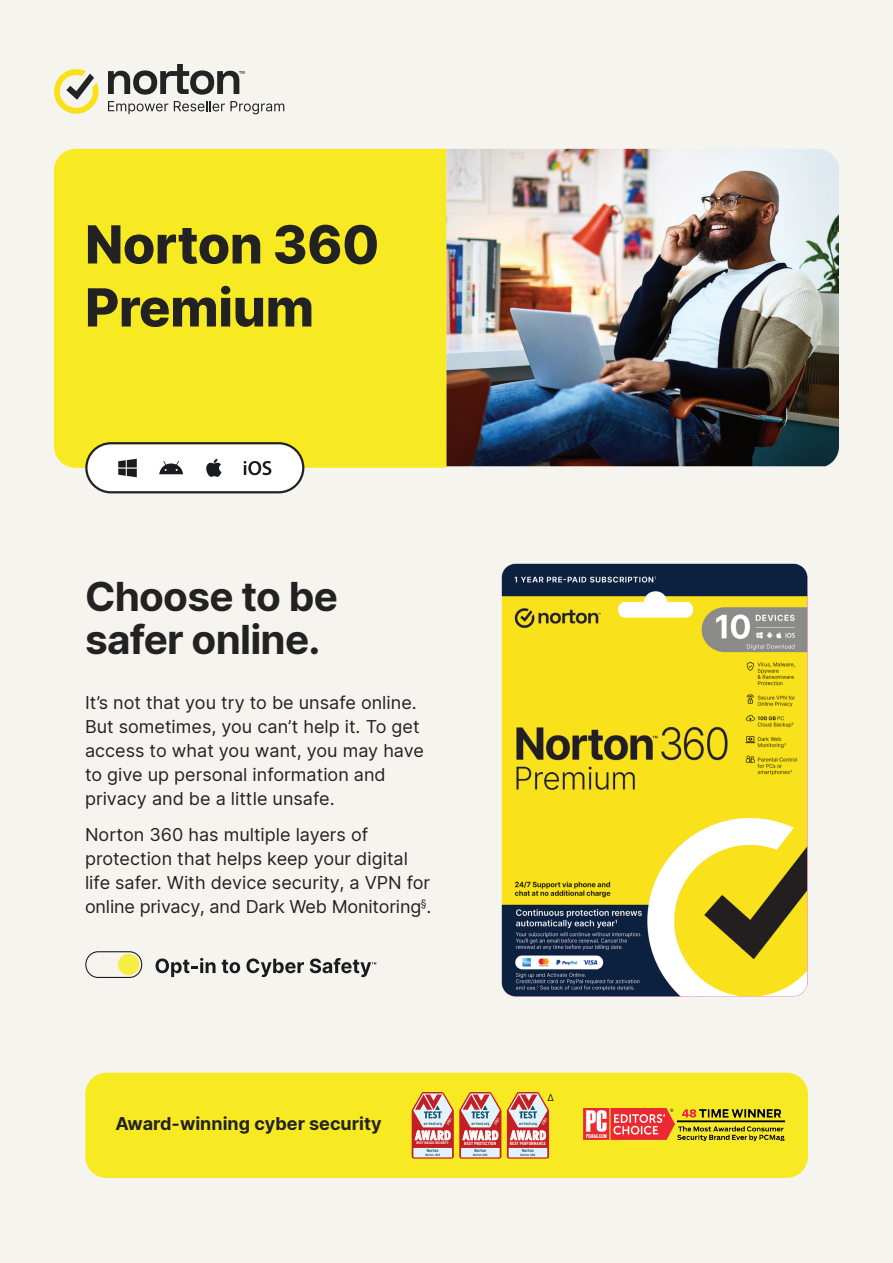
<style>
.page{position:relative;width:893px;height:1263px;background:#f5f4ef}
.page>*{position:absolute;margin:0;border:0;box-sizing:border-box;transform-origin:0 0}
.t1{font:800 52.5px/63px "Inter";letter-spacing:-.01em;color:#222}
.t2{font:700 40.5px/42.6px "Inter";letter-spacing:-.02em;color:#222}
.t3{font:18px/24px "Inter";color:#222}
.t4{font:700 18px "Inter";color:#222}
.t5{font:700 12.9px "Interstate Condensed";letter-spacing:.01em;color:#fff}
.t6{font:9.6px "Inter";color:#222}
.t7{font:700 4.5px "Interstate Condensed";letter-spacing:.01em;color:#fff}
.t8{font:700 4.35px "Interstate Condensed";letter-spacing:.01em;color:#0e506e}
.t9{font:700 4.05px "Interstate Condensed";color:#0e506e}
.t10{font:700 3.6px "Interstate Condensed";letter-spacing:.005em;color:#fff}
.t11{font:700 3.3px "Interstate Condensed";letter-spacing:.01em;color:#0e506e}
</style>
<div class="page">
<svg style="left:54px;top:69px;width:45px;height:45px"></svg>
<svg style="left:108px;top:64px;width:137px;height:31px"></svg>
<svg style="left:108px;top:101px;width:60px;height:13px"></svg>
<svg style="left:174px;top:101px;width:110px;height:13px"></svg>
<div style="left:54px;top:149px;width:392px;height:319px;background:#f8ea22"></div>
<img style="left:446px;top:149px;width:393px;height:317px">
<div style="left:86px;top:443px;width:217px;height:49px;background:#fff;border-radius:25px"></div>
<div style="left:85px;top:442px;width:219px;height:51px;border:2px solid #222;border-radius:25px"></div>
<svg style="left:206px;top:459px;width:16px;height:18px"></svg>
<svg style="left:118px;top:459px;width:19px;height:18px"></svg>
<svg style="left:244px;top:461px;width:27px;height:14px"></svg>
<svg style="left:159px;top:461px;width:24px;height:13px"></svg>
<img style="left:502px;top:563px;width:306px;height:433px">
<svg style="left:85px;top:951px;width:57px;height:27px"></svg>
<svg style="left:156px;top:958px;width:59px;height:19px"></svg>
<svg style="left:222px;top:960px;width:18px;height:13px"></svg>
<svg style="left:246px;top:958px;width:58px;height:19px"></svg>
<svg style="left:310px;top:958px;width:66px;height:19px"></svg>
<div style="left:85px;top:1073px;width:723px;height:105px;background:#f8ea22;border-radius:21px"></div>
<img style="left:583px;top:1109px;width:203px;height:33px">
<svg style="left:412px;top:1092px;width:89px;height:66px;background:#d49884"></svg>
<svg style="left:507px;top:1092px;width:42px;height:66px;background:#d2928a"></svg>
<h1 class="t1" style="left:85px;top:212px;width:296px">Norton 360<br>Premium</h1>
<h2 class="t2" style="left:85px;top:574px;width:254px">Choose to be safer online.</h2>
<p class="t3" style="left:85px;top:690px;width:340px">It’s not that you try to be unsafe online.<br>But sometimes, you can’t help it. To get access to what you want, you may have to give up personal information and privacy and be a little unsafe.</p>
<p class="t3" style="left:85px;top:822px;width:348px">Norton 360 has multiple layers of protection that helps keep your digital life safer. With device security, a VPN for online privacy, and Dark Web Monitoring<sup>§</sup>.</p>
<p class="t4" style="left:115px;top:1111px;width:268px">Award-winning cyber security</p>
<p class="t6" style="left:548px;top:1091px;width:8px">∆</p>
<p class="t10" style="left:446px;top:1123px;width:8px;rotate:-58deg">2021</p>
<p class="t10" style="left:493px;top:1123px;width:8px;rotate:-58deg">2021</p>
<p class="t9" style="left:424px;top:1121px;width:20px">av-test.org</p>
<p class="t10" style="left:416px;top:1141px;width:34px">BEST MACOS SECURITY</p>
<p class="t9" style="left:472px;top:1121px;width:20px">av-test.org</p>
<p class="t7" style="left:464px;top:1141px;width:33px">BEST PROTECTION</p>
<p class="t5" style="left:415px;top:1128px;width:37px">AWARD</p>
<p class="t5" style="left:417px;top:1128px;width:83px">AWARD AWARD</p>
<p class="t10" style="left:541px;top:1123px;width:8px;rotate:-58deg">2021</p>
<p class="t9" style="left:519px;top:1121px;width:20px">av-test.org</p>
<p class="t7" style="left:510px;top:1140px;width:38px">BEST PERFORMANCE</p>
<p class="t5" style="left:510px;top:1128px;width:37px">AWARD</p>
<p class="t8" style="left:427px;top:1148px;width:13px">Norton</p>
<p class="t11" style="left:425px;top:1153px;width:16px">Norton 360</p>
<p class="t8" style="left:474px;top:1148px;width:13px">Norton</p>
<p class="t11" style="left:473px;top:1153px;width:16px">Norton 360</p>
<p class="t8" style="left:522px;top:1148px;width:13px">Norton</p>
<p class="t11" style="left:521px;top:1153px;width:16px">Norton 360</p>
</div>
